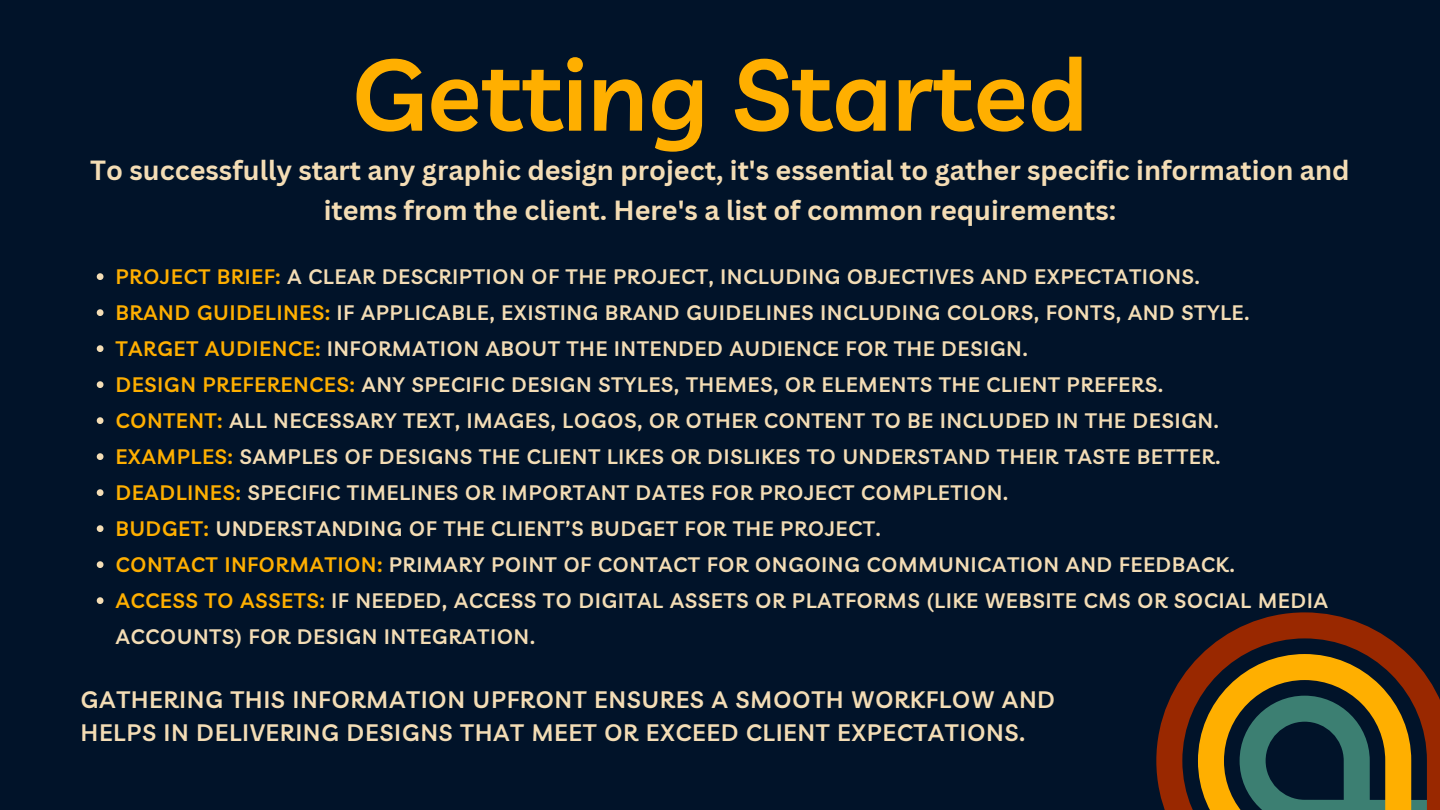
<style>
.page{position:relative;width:1440px;height:810px;background:#011329}
.page>*{position:absolute;margin:0;border:0;box-sizing:border-box;transform-origin:0 0}
.t1{font:600 100px "Livvic";color:#ffaf00}
.t2{font:700 27px/40.5px "Canva Sans";color:#f4ddb5;text-align:center}
.t3{font:600 23.2px/32.3px "Livvic";letter-spacing:.05em;color:#f4ddb5}
.t4{font:600 20.4px/36px "Livvic";letter-spacing:.05em;color:#f4ddb5}
.s1{color:#ffaf00}
</style>
<div class="page">
<svg style="left:1157px;top:613px;width:283px;height:197px"></svg>
<svg style="left:97px;top:273px;width:7px;height:7px"></svg>
<svg style="left:97px;top:309px;width:7px;height:7px"></svg>
<svg style="left:97px;top:345px;width:7px;height:7px"></svg>
<svg style="left:97px;top:381px;width:7px;height:7px"></svg>
<svg style="left:97px;top:417px;width:7px;height:7px"></svg>
<svg style="left:97px;top:453px;width:7px;height:7px"></svg>
<svg style="left:97px;top:489px;width:7px;height:7px"></svg>
<svg style="left:97px;top:525px;width:7px;height:7px"></svg>
<svg style="left:97px;top:561px;width:7px;height:7px"></svg>
<svg style="left:97px;top:597px;width:7px;height:7px"></svg>
<h1 class="t1" style="left:352px;top:19px;width:737px">Getting Started</h1>
<h2 class="t2" style="left:90px;top:150px;width:1261px">To successfully start any graphic design project, it's essential to gather specific information and items from the client. Here's a list of common requirements:</h2>
<p class="t4" style="left:116px;top:257px;width:1214px"><span class="s1">PROJECT BRIEF:</span> A CLEAR DESCRIPTION OF THE PROJECT, INCLUDING OBJECTIVES AND EXPECTATIONS.<br><span class="s1">BRAND GUIDELINES:</span> IF APPLICABLE, EXISTING BRAND GUIDELINES INCLUDING COLORS, FONTS, AND STYLE.<br><span class="s1">TARGET AUDIENCE:</span> INFORMATION ABOUT THE INTENDED AUDIENCE FOR THE DESIGN.<br><span class="s1">DESIGN PREFERENCES:</span> ANY SPECIFIC DESIGN STYLES, THEMES, OR ELEMENTS THE CLIENT PREFERS.<br><span class="s1">CONTENT:</span> ALL NECESSARY TEXT, IMAGES, LOGOS, OR OTHER CONTENT TO BE INCLUDED IN THE DESIGN.<br><span class="s1">EXAMPLES:</span> SAMPLES OF DESIGNS THE CLIENT LIKES OR DISLIKES TO UNDERSTAND THEIR TASTE BETTER.<br><span class="s1">DEADLINES:</span> SPECIFIC TIMELINES OR IMPORTANT DATES FOR PROJECT COMPLETION.<br><span class="s1">BUDGET:</span> UNDERSTANDING OF THE CLIENT’S BUDGET FOR THE PROJECT.<br><span class="s1">CONTACT INFORMATION:</span> PRIMARY POINT OF CONTACT FOR ONGOING COMMUNICATION AND FEEDBACK.<br><span class="s1">ACCESS TO ASSETS:</span> IF NEEDED, ACCESS TO DIGITAL ASSETS OR PLATFORMS (LIKE WEBSITE CMS OR SOCIAL MEDIA ACCOUNTS) FOR DESIGN INTEGRATION.</p>
<p class="t3" style="left:81px;top:682px;width:975px">GATHERING THIS INFORMATION UPFRONT ENSURES A SMOOTH WORKFLOW AND<br>HELPS IN DELIVERING DESIGNS THAT MEET OR EXCEED CLIENT EXPECTATIONS.</p>
</div>
